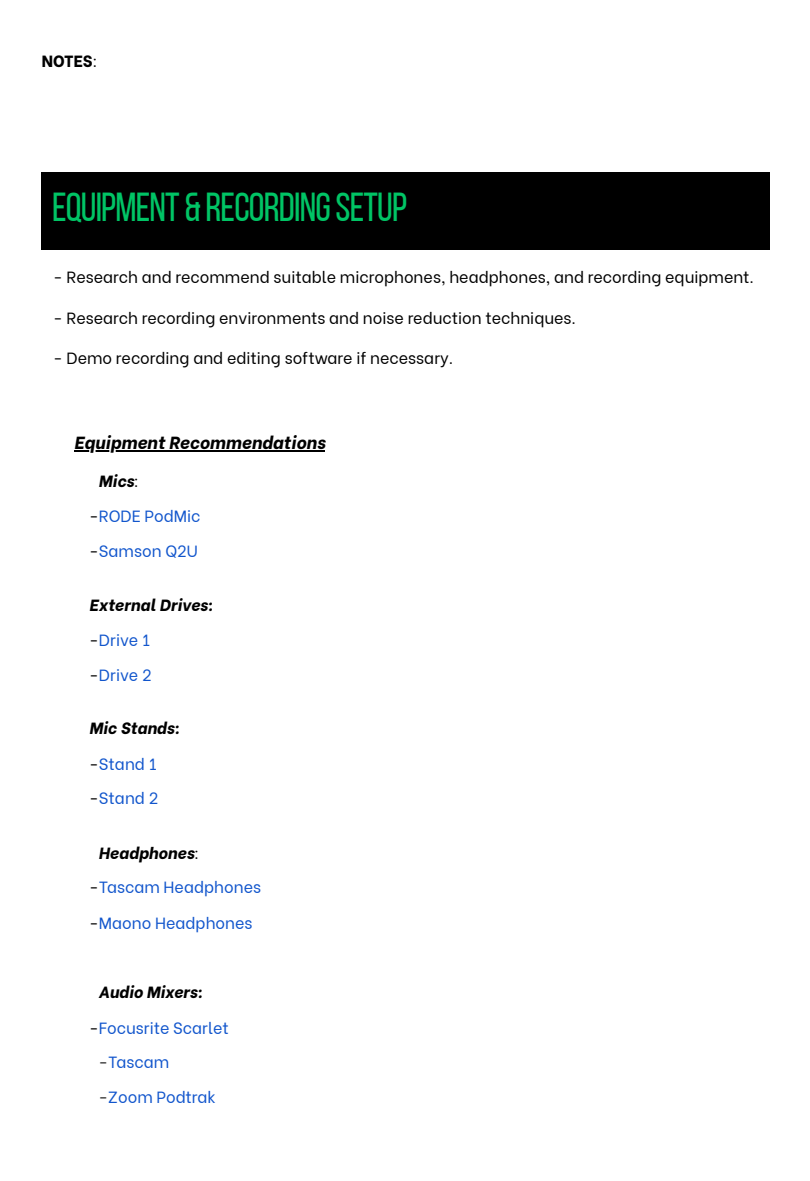
<style>
.page{position:relative;width:810px;height:1181px;background:#fff}
.page>*{position:absolute;margin:0;border:0;box-sizing:border-box;transform-origin:0 0}
.t1{font:40.35px "Bebas Neue";letter-spacing:-.02em;color:#00c465}
.t2{font:italic 800 17.55px "Be Vietnam";color:#000}
.t3{font:16.2px "Be Vietnam";color:#000}
.t4{font:16.2px "Be Vietnam";color:#15c}
.t5{font:italic 800 16.2px "Be Vietnam";color:#000}
.t6{font:800 16.2px "Be Vietnam";color:#000}
.s1{font-weight:400}
.s2{font-weight:400;font-style:normal}
.s3{color:#000}
.s4{color:#222}
</style>
<div class="page">
<hr style="left:74px;top:450px;width:251px;height:1px;background:#000">
<div style="left:42px;top:172px;width:728px;height:77px;background:#000"></div>
<p class="t6" style="left:42px;top:48px;width:57px">NOTES<span class="s1">:</span></p>
<p class="t1" style="left:52px;top:191px;width:356px">EQUIPMENT &amp; RECORDINGSETUP</p>
<p class="t3" style="left:53px;top:263px;width:702px">- Research and recommend suitable microphones, headphones, and recording equipment.</p>
<p class="t3" style="left:53px;top:305px;width:524px">- Research recording environments and noise reduction techniques.</p>
<p class="t3" style="left:53px;top:345px;width:402px">- Demo recording and editing software if necessary.</p>
<h2 class="t2" style="left:74px;top:428px;width:252px">Equipment Recommendations</h2>
<p class="t5" style="left:99px;top:467px;width:42px">Mics<span class="s2">:</span></p>
<p class="t4" style="left:89px;top:503px;width:113px"><span class="s3">-</span>RODE PodMic</p>
<p class="t4" style="left:89px;top:537px;width:110px"><span class="s3">-</span>Samson Q2U</p>
<p class="t5" style="left:89px;top:591px;width:126px">External Drives:</p>
<p class="t4" style="left:89px;top:626px;width:62px"><span class="s3">-</span>Drive 1</p>
<p class="t4" style="left:89px;top:661px;width:64px"><span class="s3">-</span>Drive 2</p>
<p class="t5" style="left:89px;top:715px;width:92px">Mic Stands:</p>
<p class="t4" style="left:89px;top:750px;width:69px"><span class="s3">-</span>Stand 1</p>
<p class="t4" style="left:89px;top:784px;width:70px"><span class="s3">-</span>Stand 2</p>
<p class="t5" style="left:99px;top:839px;width:102px">Headphones<span class="s2">:</span></p>
<p class="t4" style="left:89px;top:873px;width:173px"><span class="s3">-</span>Tascam Headphones</p>
<p class="t4" style="left:89px;top:909px;width:165px"><span class="s3">-</span>Maono Headphones</p>
<p class="t5" style="left:99px;top:978px;width:106px">Audio Mixers:</p>
<p class="t4" style="left:89px;top:1014px;width:141px"><span class="s3">-</span>Focusrite Scarlet</p>
<p class="t4" style="left:99px;top:1048px;width:72px"><span class="s4">-</span>Tascam</p>
<p class="t4" style="left:99px;top:1084px;width:119px"><span class="s4">-</span>Zoom Podtrak</p>
</div>
